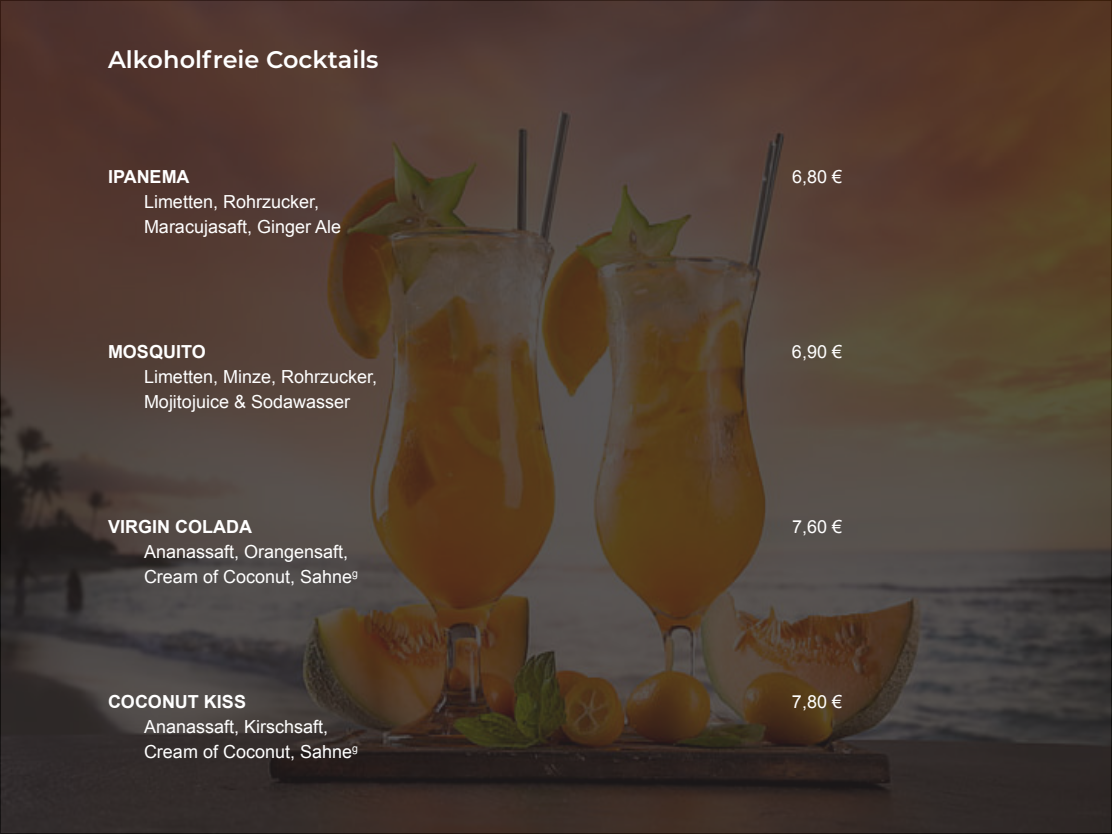
<style>
.page{position:relative;width:1112px;height:834px;background:#fff}
.page>*{position:absolute;margin:0;border:0;box-sizing:border-box;transform-origin:0 0}
.t1{font:600 24px "Montserrat";color:#fff}
.t2{font:18px "Arial";color:#fff}
.t3{font:700 18px "Arial";color:#fff}
</style>
<div class="page">
<img style="left:0;top:0;width:1112px;height:834px">
<p class="t1" style="left:108px;top:43px;width:272px">Alkoholfreie Cocktails</p>
<p class="t3" style="left:108px;top:165px;width:83px">IPANEMA</p>
<p class="t2" style="left:792px;top:165px;width:52px">6,80 €</p>
<p class="t2" style="left:144px;top:190px;width:177px">Limetten, Rohrzucker,</p>
<p class="t2" style="left:144px;top:215px;width:199px">Maracujasaft, Ginger Ale</p>
<p class="t3" style="left:108px;top:340px;width:99px">MOSQUITO</p>
<p class="t2" style="left:792px;top:340px;width:52px">6,90 €</p>
<p class="t2" style="left:144px;top:365px;width:235px">Limetten, Minze, Rohrzucker,</p>
<p class="t2" style="left:144px;top:390px;width:208px">Mojitojuice &amp; Sodawasser</p>
<p class="t3" style="left:108px;top:515px;width:146px">VIRGIN COLADA</p>
<p class="t2" style="left:792px;top:515px;width:52px">7,60 €</p>
<p class="t2" style="left:144px;top:540px;width:206px">Ananassaft, Orangensaft,</p>
<p class="t2" style="left:144px;top:565px;width:215px">Cream of Coconut, Sahne<sup>g</sup></p>
<p class="t3" style="left:108px;top:690px;width:140px">COCONUT KISS</p>
<p class="t2" style="left:792px;top:690px;width:52px">7,80 €</p>
<p class="t2" style="left:144px;top:715px;width:186px">Ananassaft, Kirschsaft,</p>
<p class="t2" style="left:144px;top:740px;width:215px">Cream of Coconut, Sahne<sup>g</sup></p>
</div>
